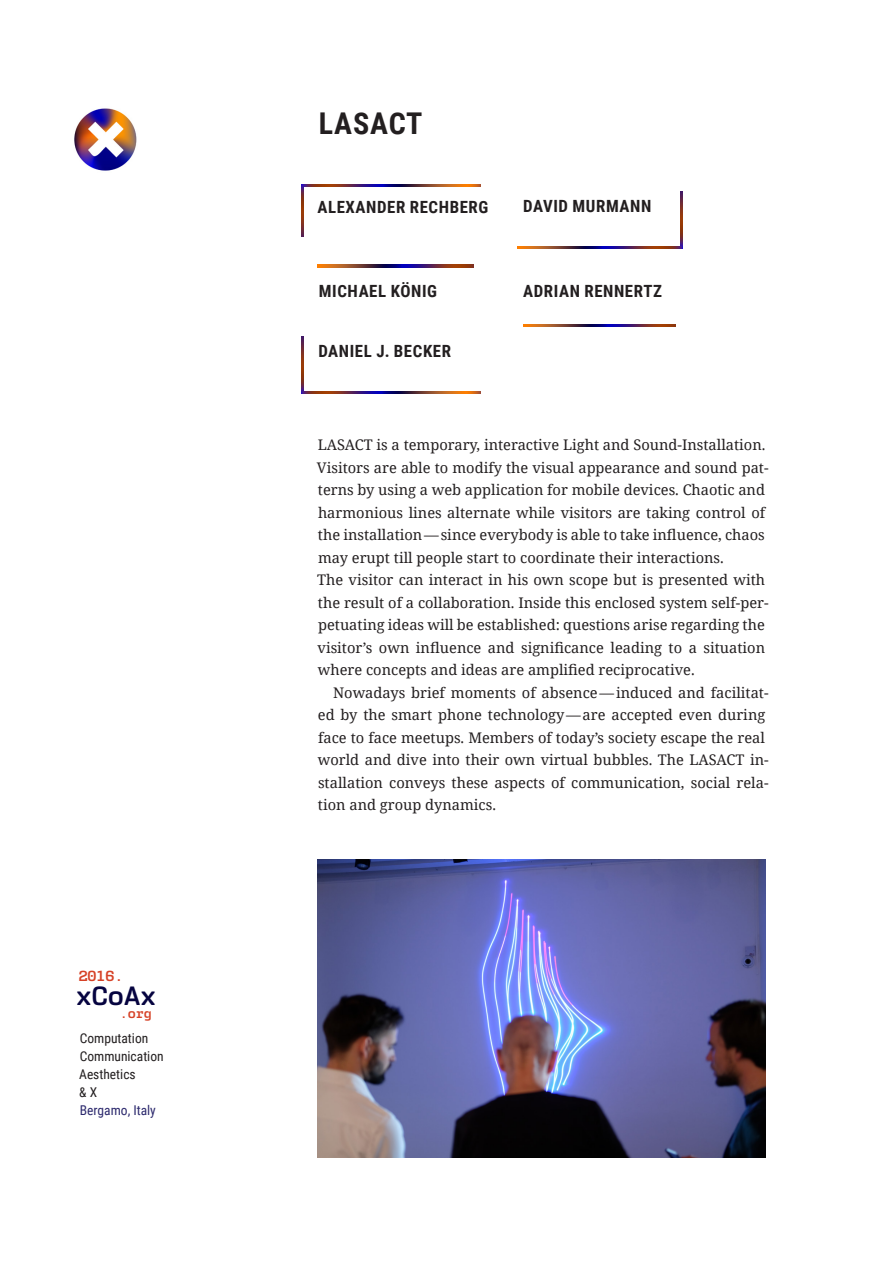
<style>
.page{position:relative;width:893px;height:1263px;background:#fff}
.page>*{position:absolute;margin:0;border:0;box-sizing:border-box;transform-origin:0 0}
.t1{font:700 30px "Roboto Condensed";letter-spacing:.03em;color:#231f20}
.Paragraph_Style_1{font:700 27px "User Upright";letter-spacing:-.005em;color:#060440}
.author-name{font:700 16.8px "Roboto Condensed";letter-spacing:.035em;color:#231f20}
.Paragraph_Style_1-2{font:700 15px "User Upright";color:#d64227}
.first-paragraph{font:14.7px/22.5px "Noto Serif";color:#231f20}
.text{font:14.7px/22.5px "Noto Serif";color:#231f20}
.t2{font:13.5px "Roboto Condensed";color:#231f20}
.t3{font:13.5px "Roboto Condensed";color:#2c296d}
.Paragraph_Style_1-3{font:700 13.5px "User Upright";color:#d64227}
</style>
<div class="page">
<img style="left:74px;top:108px;width:63px;height:63px">
<img style="left:301px;top:184px;width:3px;height:52px">
<img style="left:304px;top:184px;width:177px;height:3px">
<img style="left:680px;top:192px;width:3px;height:56px">
<img style="left:518px;top:246px;width:164px;height:2px">
<img style="left:301px;top:336px;width:3px;height:58px">
<img style="left:302px;top:391px;width:179px;height:3px">
<img style="left:318px;top:265px;width:155px;height:2px">
<img style="left:523px;top:325px;width:153px;height:2px">
<img style="left:318px;top:859px;width:447px;height:298px">
<p class="Paragraph_Style_1-2" style="left:79px;top:967px;width:46px">2016.</p>
<p class="Paragraph_Style_1" style="left:76px;top:980px;width:82px">xCoAx</p>
<p class="Paragraph_Style_1-3" style="left:120px;top:1006px;width:34px">.org</p>
<p class="t2" style="left:80px;top:1028px;width:70px">Computation</p>
<p class="t2" style="left:80px;top:1046px;width:85px">Communication</p>
<p class="t2" style="left:79px;top:1064px;width:58px">Aesthetics</p>
<p class="t2" style="left:79px;top:1082px;width:19px">&amp; X</p>
<p class="t3" style="left:80px;top:1100px;width:77px">Bergamo, Italy</p>
<p class="t1" style="left:319px;top:102px;width:105px">LASACT</p>
<p class="author-name" style="left:317px;top:195px;width:172px">ALEXANDER RECHBERG</p>
<p class="author-name" style="left:523px;top:194px;width:130px">DAVID MURMANN</p>
<p class="author-name" style="left:319px;top:279px;width:120px">MICHAEL KÖNIG</p>
<p class="author-name" style="left:318px;top:340px;width:134px">DANIEL J. BECKER</p>
<p class="author-name" style="left:523px;top:279px;width:140px">ADRIAN RENNERTZ</p>
<p class="first-paragraph" style="left:318px;top:433px;width:449px">LASACT is a temporary, interactive Light and Sound-Installation.</p>
<p class="first-paragraph" style="left:317px;top:455px;width:453px">Visitors are able to modify the visual appearance and sound pat&shy;terns by using a web application for mobile devices. Chaotic and harmonious lines alternate while visitors are taking control of the installation—since everybody is able to take influence, chaos may erupt till people start to coordinate their interactions.</p>
<p class="first-paragraph" style="left:317px;top:568px;width:453px">The visitor can interact in his own scope but is presented with the result of a collaboration. Inside this enclosed system self-per&shy;petuating ideas will be established: questions arise regarding the visitor’s own influence and significance leading to a situation where concepts and ideas are amplified reciprocative.</p>
<p class="text" style="left:318px;top:680px;width:452px;text-indent:15px">Nowadays brief moments of absence—induced and facilitat&shy;ed by the smart phone technology—are accepted even during face to face meetups. Members of today’s society escape the real world and dive into their own virtual bubbles. The LASACT in&shy;stallation conveys these aspects of communication, social rela&shy;tion and group dynamics.</p>
</div>
